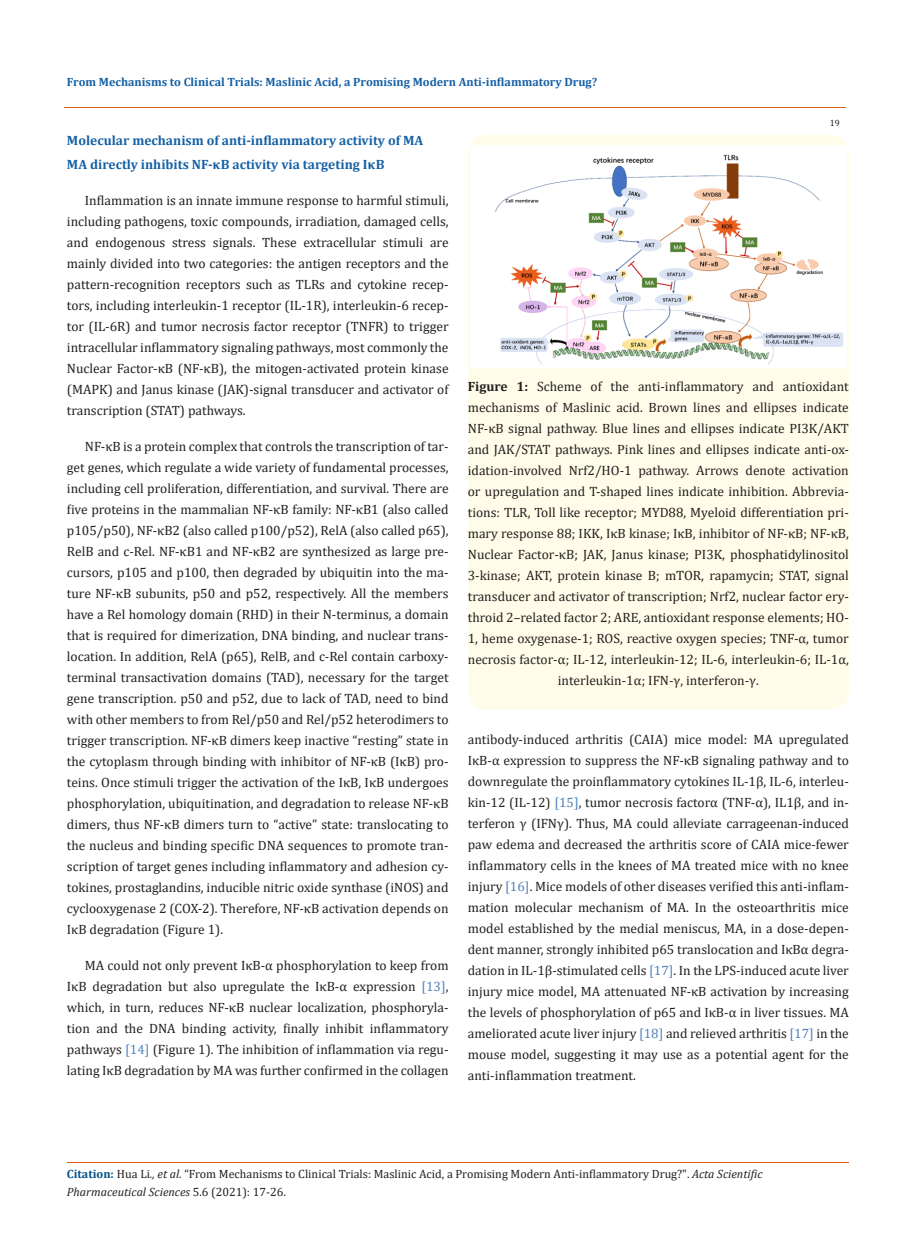
<style>
.page{position:relative;width:917px;height:1260px;background:#fff}
.page>*{position:absolute;margin:0;border:0;box-sizing:border-box;transform-origin:0 0}
._11-OS-Abstract-cont{font:13.5px/21px "Cambria";color:#231f20;text-align:justify}
.List_Paragraph{font:13.5px/21px "Cambria";color:#231f20;text-align:center}
.t1{font:700 13.5px "Cambria";color:#1560a6}
.t2{font:12px/18px "Cambria";color:#231f20}
.t3{font:700 12px "Cambria";color:#1560a6}
.t4{font:9px "Cambria";color:#231f20}
.s1{color:#4f81bd}
.s2{font-weight:700}
.s3{font-weight:700;color:#035089}
.s4{font-style:italic}
</style>
<div class="page">
<div style="left:468px;top:135px;width:380px;height:575px;background:#fffde9;border-radius:18px"></div>
<img style="left:470px;top:146px;width:376px;height:221px">
<hr style="left:64px;top:108px;width:781px;height:1px;background:#e05d1a">
<hr style="left:67px;top:1162px;width:781px;height:1px;background:#e05d1a">
<p class="t3" style="left:67px;top:73px;width:532px">From Mechanisms to Clinical Trials: Maslinic Acid, a Promising Modern Anti-inflammatory Drug?</p>
<p class="t4" style="left:829px;top:118px;width:11px">19</p>
<p class="t1" style="left:67px;top:131px;width:358px">Molecular mechanism of anti-inflammatory activity of MA</p>
<p class="t1" style="left:67px;top:155px;width:319px">MA directly inhibits NF-κB activity via targeting IκB</p>
<p class="_11-OS-Abstract-cont" style="left:67px;top:190px;width:383px;text-indent:18px">Inflammation is an innate immune response to harmful stimuli, including pathogens, toxic compounds, irradiation, damaged cells, and endogenous stress signals. These extracellular stimuli are mainly divided into two categories: the antigen receptors and the pattern-recognition receptors such as TLRs and cytokine recep&shy;tors, including interleukin-1 receptor (IL-1R), interleukin-6 recep&shy;tor (IL-6R) and tumor necrosis factor receptor (TNFR) to trigger intracellular inflammatory signaling pathways, most commonly the Nuclear Factor-κB (NF-κB), the mitogen-activated protein kinase (MAPK) and Janus kinase (JAK)-signal transducer and activator of transcription (STAT) pathways.</p>
<p class="_11-OS-Abstract-cont" style="left:67px;top:436px;width:383px;text-indent:18px">NF-κB is a protein complex that controls the transcription of tar&shy;get genes, which regulate a wide variety of fundamental processes, including cell proliferation, differentiation, and survival. There are five proteins in the mammalian NF-κB family: NF-κB1 (also called p105/p50), NF-κB2 (also called p100/p52), RelA (also called p65), RelB and c-Rel. NF-κB1 and NF-κB2 are synthesized as large pre&shy;cursors, p105 and p100, then degraded by ubiquitin into the ma&shy;ture NF-κB subunits, p50 and p52, respectively. All the members have a Rel homology domain (RHD) in their N-terminus, a domain that is required for dimerization, DNA binding, and nuclear trans&shy;location. In addition, RelA (p65), RelB, and c-Rel contain carboxy&shy;terminal transactivation domains (TAD), necessary for the target gene transcription. p50 and p52, due to lack of TAD, need to bind with other members to from Rel/p50 and Rel/p52 heterodimers to trigger transcription. NF-κB dimers keep inactive “resting” state in the cytoplasm through binding with inhibitor of NF-κB (IκB) pro&shy;teins. Once stimuli trigger the activation of the IκB, IκB undergoes phosphorylation, ubiquitination, and degradation to release NF-κB dimers, thus NF-κB dimers turn to “active” state: translocating to the nucleus and binding specific DNA sequences to promote tran&shy;scription of target genes including inflammatory and adhesion cy&shy;tokines, prostaglandins, inducible nitric oxide synthase (iNOS) and cyclooxygenase 2 (COX-2). Therefore, NF-κB activation depends on IκB degradation (Figure 1).</p>
<p class="_11-OS-Abstract-cont" style="left:67px;top:955px;width:383px;text-indent:18px">MA could not only prevent IκB-α phosphorylation to keep from IκB degradation but also upregulate the IκB-α expression <span class="s1">[13]</span>, which, in turn, reduces NF-κB nuclear localization, phosphoryla&shy;tion and the DNA binding activity, finally inhibit inflammatory pathways <span class="s1">[14]</span> (Figure 1). The inhibition of inflammation via regu&shy;lating IκB degradation by MA was further confirmed in the collagen</p>
<p class="List_Paragraph" style="left:468px;top:376px;width:382px"><span class="s2">Figure 1:</span> Scheme of the anti-inflammatory and antioxidant mechanisms of Maslinic acid. Brown lines and ellipses indicate NF-κB signal pathway. Blue lines and ellipses indicate PI3K/AKT and JAK/STAT pathways. Pink lines and ellipses indicate anti-ox&shy;idation-involved Nrf2/HO-1 pathway. Arrows denote activation or upregulation and T-shaped lines indicate inhibition. Abbrevia&shy;tions: TLR, Toll like receptor; MYD88, Myeloid differentiation pri&shy;mary response 88; IKK, IκB kinase; IκB, inhibitor of NF-κB; NF-κB, Nuclear Factor-κB; JAK, Janus kinase; PI3K, phosphatidylinositol 3‑kinase; AKT, protein kinase B; mTOR, rapamycin; STAT, signal transducer and activator of transcription; Nrf2, nuclear factor ery&shy;throid 2–related factor 2; ARE, antioxidant response elements; HO-1, heme oxygenase-1; ROS, reactive oxygen species; TNF-α, tumor necrosis factor-α; IL-12, interleukin-12; IL-6, interleukin-6; IL-1α, interleukin-1α; IFN-γ, interferon-γ.</p>
<p class="_11-OS-Abstract-cont" style="left:468px;top:729px;width:382px">antibody-induced arthritis (CAIA) mice model: MA upregulated IκB-α expression to suppress the NF-κB signaling pathway and to downregulate the proinflammatory cytokines IL-1β, IL-6, interleu&shy;kin-12 (IL-12) <span class="s1">[15]</span>, tumor necrosis factorα (TNF-α), IL1β, and in&shy;terferon γ (IFNγ). Thus, MA could alleviate carrageenan-induced paw edema and decreased the arthritis score of CAIA mice-fewer inflammatory cells in the knees of MA treated mice with no knee injury <span class="s1">[16]</span>. Mice models of other diseases verified this anti-inflam&shy;mation molecular mechanism of MA. In the osteoarthritis mice model established by the medial meniscus, MA, in a dose‐depen&shy;dent manner, strongly inhibited p65 translocation and IκBα degra&shy;dation in IL‐1β‐stimulated cells <span class="s1">[17]</span>. In the LPS-induced acute liver injury mice model, MA attenuated NF-κB activation by increasing the levels of phosphorylation of p65 and IκB-α in liver tissues. MA ameliorated acute liver injury <span class="s1">[18]</span> and relieved arthritis <span class="s1">[17]</span> in the mouse model, suggesting it may use as a potential agent for the anti-inflammation treatment.</p>
<p class="t2" style="left:67px;top:1165px;width:697px"><span class="s3">Citation:</span> Hua Li<span class="s4">., et al.</span> “From Mechanisms to Clinical Trials: Maslinic Acid, a Promising Modern Anti-inflammatory Drug?". <span class="s4">Acta Scientific<br>Pharmaceutical Sciences</span> 5.6 (2021): 17-26.</p>
</div>
